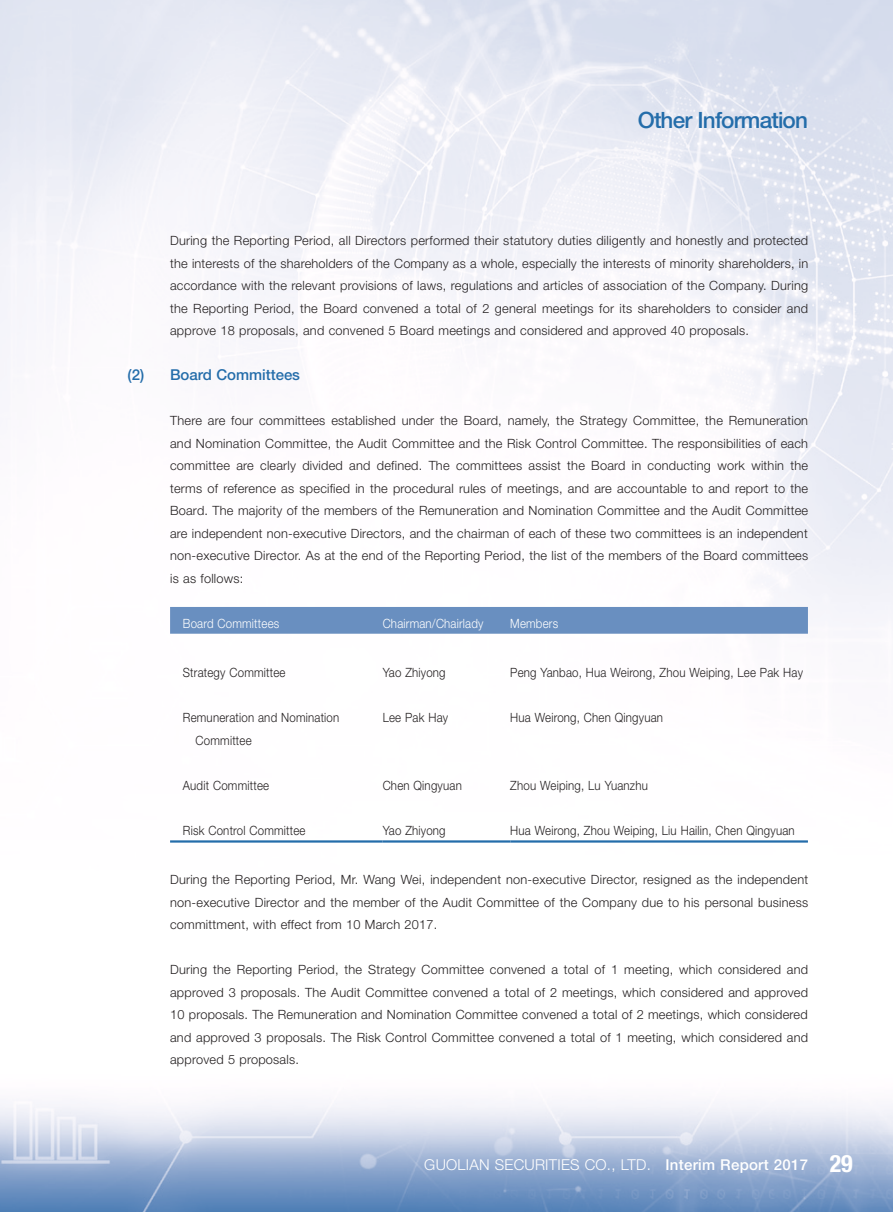
<style>
.page{position:relative;width:893px;height:1212px;background:#fff}
.page>*{position:absolute;margin:0;border:0;box-sizing:border-box;transform-origin:0 0}
.t1{font:500 22.5px "Helvetica Neue LT Std";letter-spacing:-.035em;color:#246daa}
.t2{font:300 15px "Helvetica Neue LT Std";letter-spacing:.015em;color:#fff}
.Heading_2{font:500 15px "Helvetica Neue LT Std";color:#246daa}
.Body_Text{font:300 12.75px/22.5px "Helvetica Neue LT Std";letter-spacing:.02em;color:#231f20;text-align:justify}
.Body_Text-2{font:300 12.75px/22.5px "Helvetica Neue LT Std";letter-spacing:.02em;color:#231f20;scale:.9 1}
.Body_Text-3{font:300 12.75px "Helvetica Neue LT Std";letter-spacing:.02em;color:#fff;scale:.9 1}
.s1{font-weight:500}
.s2{font-weight:700;font-stretch:condensed;font-size:24px}
</style>
<div class="page">
<img style="left:0;top:0;width:893px;height:1212px">
<div style="left:170px;top:607px;width:638px;height:27px;background:#698fc0"></div>
<hr style="left:170px;top:840px;width:213px;height:2px;background:#246daa">
<hr style="left:383px;top:840px;width:127px;height:2px;background:#246daa">
<hr style="left:510px;top:840px;width:298px;height:2px;background:#246daa">
<h1 class="t1" style="left:638px;top:106px;width:172px">Other Information</h1>
<p class="Body_Text" style="left:170px;top:229px;width:640px">During the Reporting Period, all Directors performed their statutory duties diligently and honestly and protected the interests of the shareholders of the Company as a whole, especially the interests of minority shareholders, in accordance with the relevant provisions of laws, regulations and articles of association of the Company. During the Reporting Period, the Board convened a total of 2 general meetings for its shareholders to consider and approve 18 proposals, and convened 5 Board meetings and considered and approved 40 proposals.</p>
<p class="Heading_2" style="left:128px;top:366px;width:174px">(2) Board Committees</p>
<p class="Body_Text" style="left:170px;top:409px;width:640px">There are four committees established under the Board, namely, the Strategy Committee, the Remuneration and Nomination Committee, the Audit Committee and the Risk Control Committee. The responsibilities of each committee are clearly divided and defined. The committees assist the Board in conducting work within the terms of reference as specified in the procedural rules of meetings, and are accountable to and report to the Board. The majority of the members of the Remuneration and Nomination Committee and the Audit Committee are independent non-executive Directors, and the chairman of each of these two committees is an independent non-executive Director. As at the end of the Reporting Period, the list of the members of the Board committees is as follows:</p>
<p class="Body_Text-3" style="left:183px;top:615px;width:109px">Board Committees</p>
<p class="Body_Text-3" style="left:383px;top:615px;width:114px">Chairman/Chairlady</p>
<p class="Body_Text-3" style="left:510px;top:615px;width:55px">Members</p>
<p class="Body_Text-2" style="left:183px;top:661px;width:116px">Strategy Committee</p>
<p class="Body_Text-2" style="left:383px;top:661px;width:71px">Yao Zhiyong</p>
<p class="Body_Text-2" style="left:510px;top:661px;width:327px">Peng Yanbao, Hua Weirong, Zhou Weiping, Lee Pak Hay</p>
<p class="Body_Text-2" style="left:196px;top:706px;width:161px;text-indent:-13px">Remuneration and Nomination<br>Committee</p>
<p class="Body_Text-2" style="left:383px;top:706px;width:74px">Lee Pak Hay</p>
<p class="Body_Text-2" style="left:510px;top:706px;width:171px">Hua Weirong, Chen Qingyuan</p>
<p class="Body_Text-2" style="left:183px;top:773px;width:97px">Audit Committee</p>
<p class="Body_Text-2" style="left:383px;top:773px;width:89px">Chen Qingyuan</p>
<p class="Body_Text-2" style="left:510px;top:773px;width:155px">Zhou Weiping, Lu Yuanzhu</p>
<p class="Body_Text-2" style="left:183px;top:818px;width:138px">Risk Control Committee</p>
<p class="Body_Text-2" style="left:383px;top:818px;width:71px">Yao Zhiyong</p>
<p class="Body_Text-2" style="left:510px;top:818px;width:318px">Hua Weirong, Zhou Weiping, Liu Hailin, Chen Qingyuan</p>
<p class="Body_Text" style="left:170px;top:868px;width:640px">During the Reporting Period, Mr. Wang Wei, independent non-executive Director, resigned as the independent non-executive Director and the member of the Audit Committee of the Company due to his personal business committment, with effect from 10 March 2017.</p>
<p class="Body_Text" style="left:170px;top:958px;width:640px">During the Reporting Period, the Strategy Committee convened a total of 1 meeting, which considered and approved 3 proposals. The Audit Committee convened a total of 2 meetings, which considered and approved 10 proposals. The Remuneration and Nomination Committee convened a total of 2 meetings, which considered and approved 3 proposals. The Risk Control Committee convened a total of 1 meeting, which considered and approved 5 proposals.</p>
<p class="t2" style="left:424px;top:1155px;width:430px">GUOLIAN SECURITIES CO., LTD. <span class="s1">Interim Report 2017</span> <span class="s2">29</span></p>
</div>
